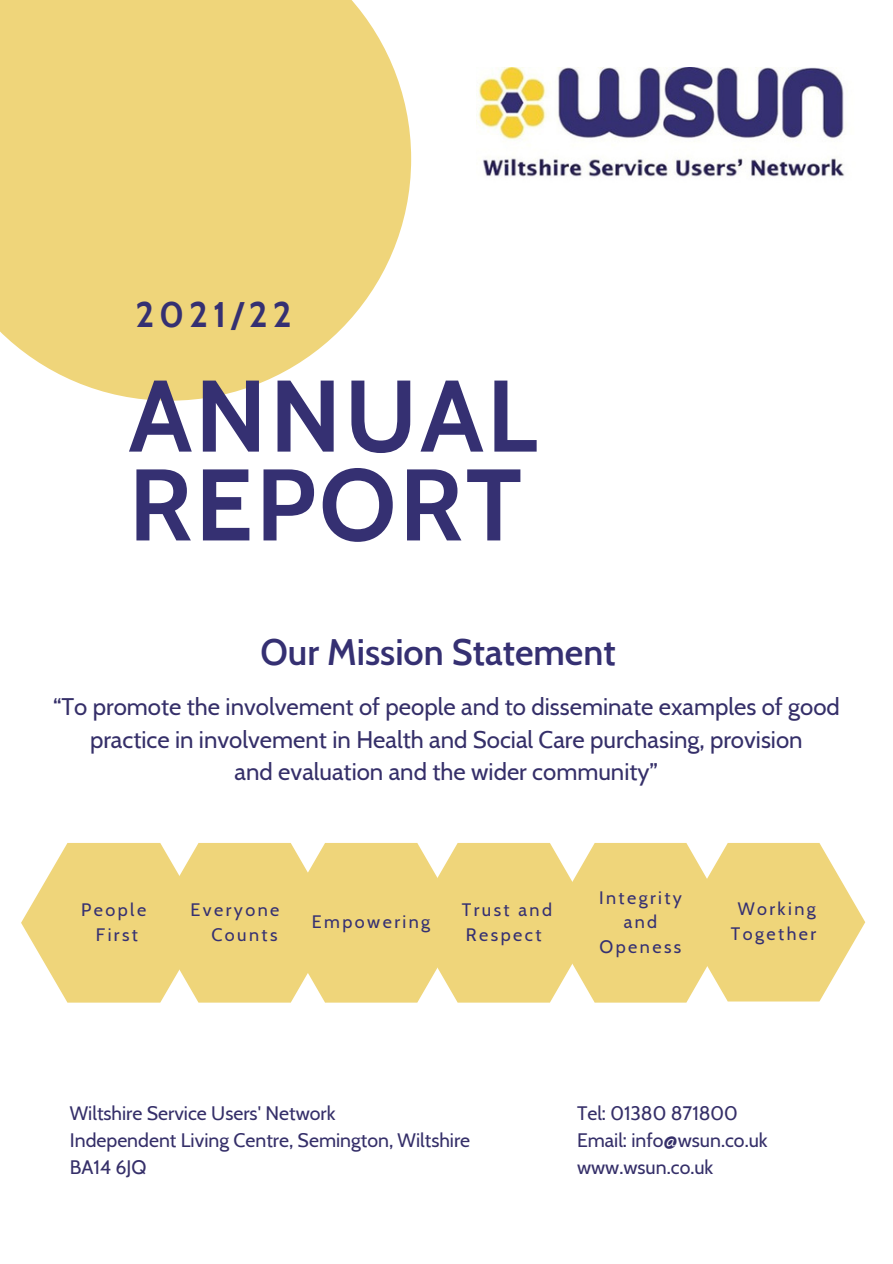
<style>
.page{position:relative;width:893px;height:1264px;background:#fff}
.page>*{position:absolute;margin:0;border:0;box-sizing:border-box;transform-origin:0 0}
.t1{font:700 101.4px/88.8px "Cabin";letter-spacing:.03em;color:#353072}
.t2{font:600 36px "Cabin";color:#353072}
.t3{font:700 35.4px "Cabin";letter-spacing:.14em;color:#353072}
.t4{font:24px/32.5px "Cabin";color:#352f69;text-align:center}
.t5{font:19.5px/27px "Cabin";color:#352f69}
.t6{font:18px/24.8px "Cabin";letter-spacing:.135em;color:#353072;text-align:center}
</style>
<div class="page">
<img style="left:476px;top:68px;width:369px;height:109px">
<svg style="left:21px;top:843px;width:844px;height:159px;background:#f0d988"></svg>
<svg style="left:0;top:0;width:411px;height:401px;background:#f0d989"></svg>
<h3 class="t3" style="left:135px;top:293px;width:158px">2021/22</h3>
<h1 class="t1" style="left:129px;top:371px;width:410px">ANNUAL<br>REPORT</h1>
<h2 class="t2" style="left:260px;top:630px;width:357px">Our Mission Statement</h2>
<p class="t4" style="left:53px;top:690px;width:788px">“To promote the involvement of people and to disseminate examples of good practice in involvement in Health and Social Care purchasing, provision<br>and evaluation and the wider community”</p>
<p class="t6" style="left:81px;top:897px;width:66px">People<br>First</p>
<p class="t6" style="left:190px;top:897px;width:90px;text-align:right">Everyone<br>Counts</p>
<p class="t6" style="left:461px;top:897px;width:92px;text-align:left">Trust and<br>Respect</p>
<p class="t6" style="left:312px;top:909px;width:120px">Empowering</p>
<p class="t6" style="left:599px;top:884px;width:84px">Integrity and<br>Openess</p>
<p class="t6" style="left:730px;top:896px;width:87px">Working<br>Together</p>
<p class="t5" style="left:70px;top:1099px;width:402px">Wiltshire Service Users' Network<br>Independent Living Centre, Semington, Wiltshire<br>BA14 6JQ</p>
<p class="t5" style="left:577px;top:1099px;width:192px">Tel: 01380 871800<br>Email: info@wsun.co.uk www.wsun.co.uk</p>
</div>
